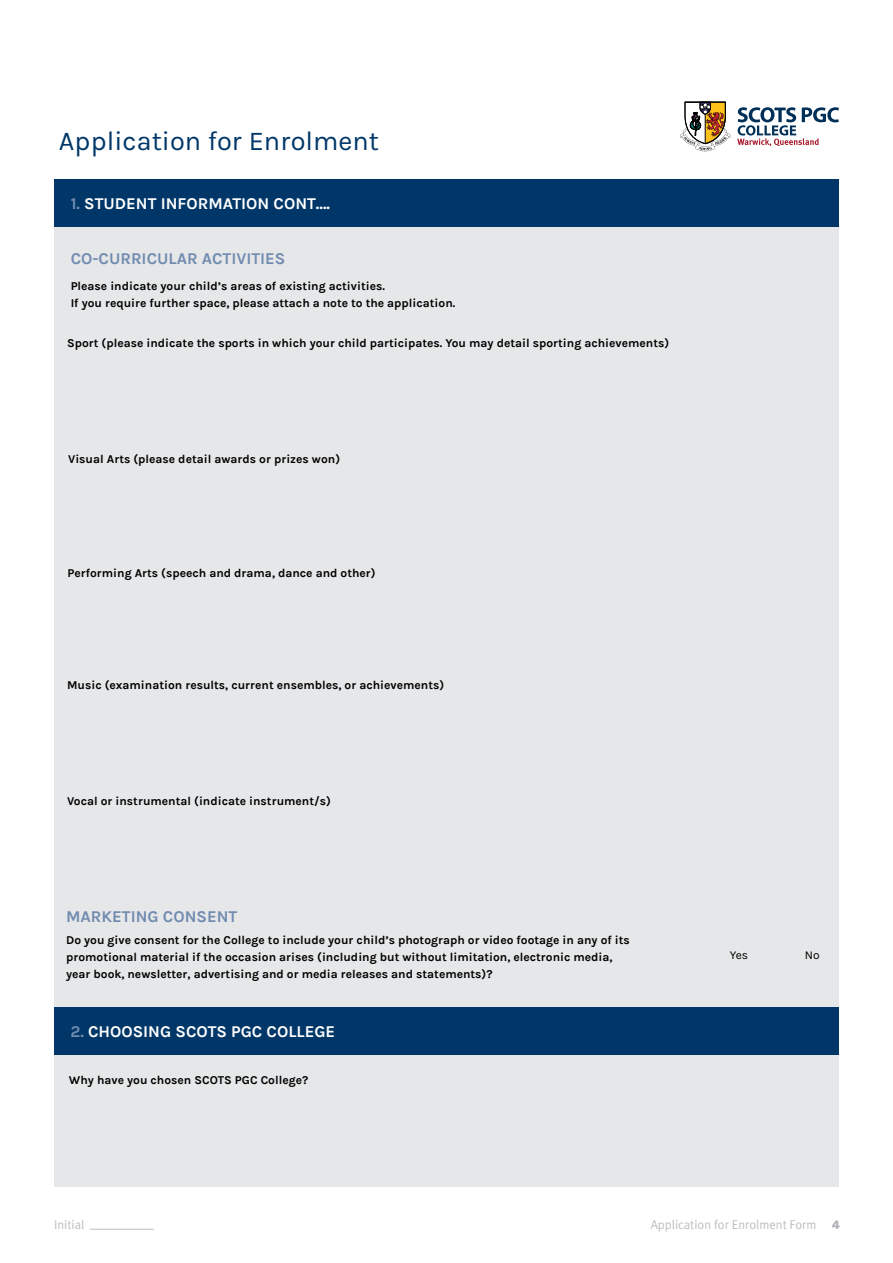
<style>
.page{position:relative;width:893px;height:1263px;background:#fff}
.page>*{position:absolute;margin:0;border:0;box-sizing:border-box;transform-origin:0 0}
.t1{font:27.15px "Karla";color:#003768}
.t2{font:700 16.5px "Karla";color:#fff}
.t3{font:700 16.5px "Karla";color:#718bb0}
.t4{font:12.75px "Meta Plus Normal";color:#bcbec0}
.t5{font:700 12px/17.2px "Karla";color:#000}
.t6{font:12px "Karla";color:#000}
.s1{color:#718bb0}
.s2{font-family:"Rubik";font-weight:700;font-size:12px;color:#b1b3b9}
</style>
<div class="page">
<svg style="left:680px;top:102px;width:50px;height:49px"></svg>
<svg style="left:737px;top:107px;width:102px;height:39px"></svg>
<hr style="left:90px;top:1229px;width:64px;height:1px;background:#bcbec0">
<div style="left:54px;top:179px;width:785px;height:1007px;background:#e6e7e8"></div>
<div style="left:54px;top:179px;width:785px;height:47px;background:#003768"></div>
<div style="left:54px;top:1007px;width:785px;height:48px;background:#003768"></div>
<h1 class="t1" style="left:59px;top:126px;width:322px">Application for Enrolment</h1>
<h2 class="t2" style="left:71px;top:194px;width:261px"><span class="s1">1.</span> STUDENT INFORMATION CONT....</h2>
<h2 class="t3" style="left:71px;top:249px;width:216px">CO-CURRICULAR ACTIVITIES</h2>
<p class="t5" style="left:71px;top:277px;width:386px">Please indicate your child’s areas of existing activities.<br>If you require further space, please attach a note to the application.</p>
<p class="t5" style="left:67px;top:335px;width:604px">Sport (please indicate the sports in which your child participates. You may detail sporting achievements)</p>
<p class="t5" style="left:68px;top:450px;width:274px">Visual Arts (please detail awards or prizes won)</p>
<p class="t5" style="left:67px;top:564px;width:310px">Performing Arts (speech and drama, dance and other)</p>
<p class="t5" style="left:67px;top:676px;width:379px">Music (examination results, current ensembles, or achievements)</p>
<p class="t5" style="left:67px;top:792px;width:265px">Vocal or instrumental (indicate instrument/s)</p>
<h2 class="t3" style="left:66px;top:907px;width:173px">MARKETING CONSENT</h2>
<p class="t5" style="left:66px;top:931px;width:565px">Do you give consent for the College to include your child’s photograph or video footage in any of its promotional material if the occasion arises (including but without limitation, electronic media, year book, newsletter, advertising and or media releases and statements)?</p>
<h2 class="t2" style="left:70px;top:1022px;width:266px"><span class="s1">2.</span> CHOOSING SCOTS PGC COLLEGE</h2>
<p class="t5" style="left:69px;top:1072px;width:241px">Why have you chosen SCOTS PGC College?</p>
<p class="t6" style="left:730px;top:949px;width:20px">Yes</p>
<p class="t6" style="left:805px;top:949px;width:16px">No</p>
<p class="t4" style="left:54px;top:1217px;width:32px">Initial</p>
<p class="t4" style="left:651px;top:1217px;width:191px">Application for Enrolment Form <span class="s2">4</span></p>
</div>
